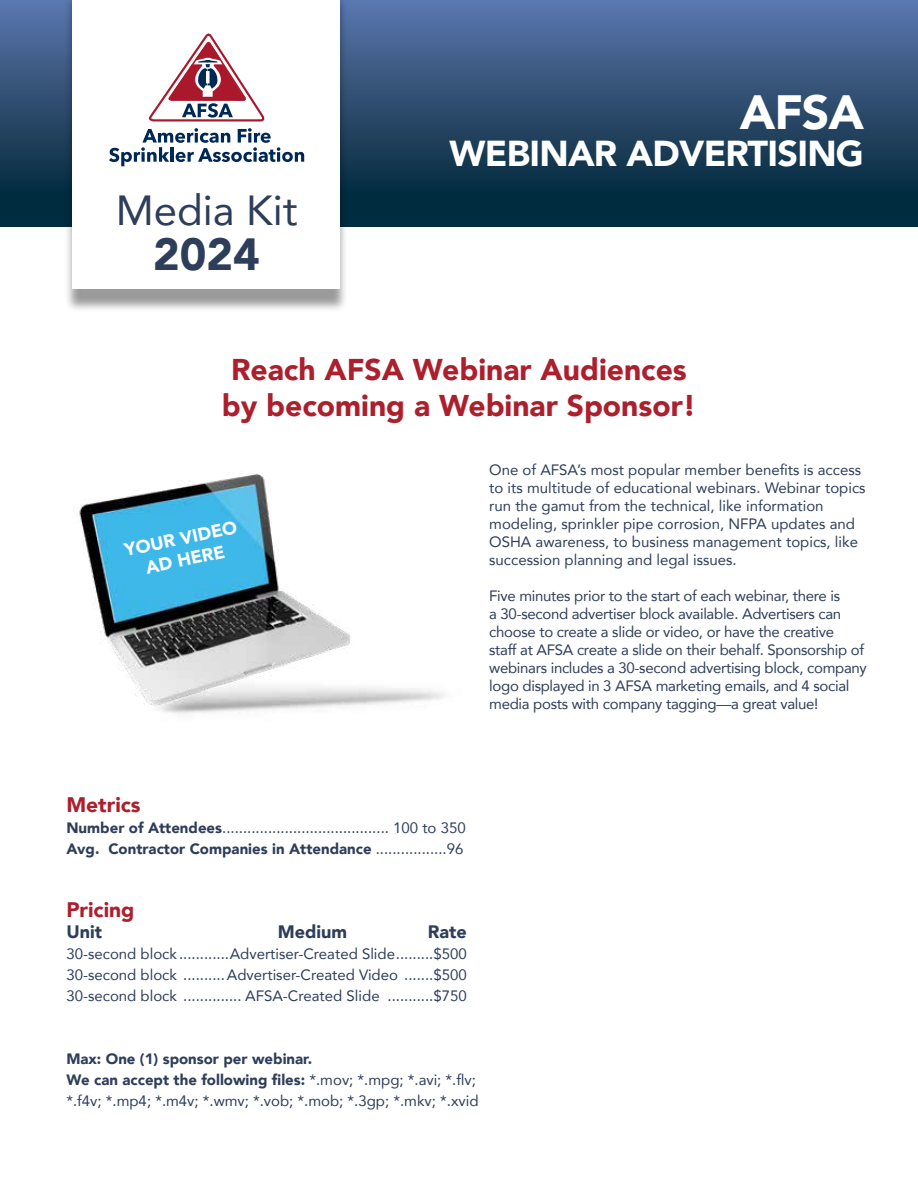
<style>
.page{position:relative;width:918px;height:1188px;background:#fff}
.page>*{position:absolute;margin:0;border:0;box-sizing:border-box;transform-origin:0 0}
.t1{font:900 48px "Avenir";color:#fff}
.t2{font:900 45px "Avenir";color:#2e3e5a}
.t3{font:42px "Avenir";color:#2e3e5a}
.t4{font:900 36px "Avenir";letter-spacing:-.02em;color:#fff}
.t5{font:900 30px/36px "Avenir";color:#ac1f2d;text-align:center}
.t6{font:900 21px "Avenir";color:#ac1f2d}
.t7{font:900 18px/21.6px "Avenir";color:#fff;text-align:center}
.t8{font:900 18px "Avenir";color:#2e3e5a}
.t9{font:15px/21px "Avenir";color:#2e3e5a}
.t10{font:15px/18px "Avenir";letter-spacing:-.02em;color:#2e3e5a}
.s1{font-weight:900}
</style>
<div class="page">
<div style="left:0;top:0;width:918px;height:227px;background:linear-gradient(to bottom,#5c75ab,#002230)"></div>
<div style="left:64px;top:0;width:285px;height:313px;background:#000;opacity:.4"></div>
<div style="left:72px;top:0;width:268px;height:289px;background:#fff"></div>
<svg style="left:109px;top:33px;width:195px;height:133px"></svg>
<img style="left:73px;top:472px;width:372px;height:242px">
<h3 class="t3" style="left:116px;top:177px;width:184px">Media Kit</h3>
<h2 class="t2" style="left:153px;top:216px;width:108px">2024</h2>
<h1 class="t1" style="left:740px;top:71px;width:126px">AFSA</h1>
<h3 class="t4" style="left:450px;top:123px;width:416px">WEBINAR ADVERTISING</h3>
<h3 class="t5" style="left:222px;top:350px;width:476px">Reach AFSA Webinar Audiences by becoming a Webinar Sponsor!</h3>
<p class="t7" style="left:122px;top:539px;width:116px;rotate:-12deg">YOUR VIDEO<br>AD HERE</p>
<p class="t9" style="left:489px;top:460px;width:378px;line-height:18px">One of AFSA’s most popular member benefits is access to its multitude of educational webinars. Webinar topics run the gamut from the technical, like information modeling, sprinkler pipe corrosion, NFPA updates and OSHA awareness, to business management topics, like succession planning and legal issues.</p>
<p class="t10" style="left:489px;top:586px;width:379px">Five minutes prior to the start of each webinar, there is<br>a 30-second advertiser block available. Advertisers can choose to create a slide or video, or have the creative<br>staff at AFSA create a slide on their behalf. Sponsorship of webinars includes a 30-second advertising block, company logo displayed in 3 AFSA marketing emails, and 4 social media posts with company tagging—a great value!</p>
<h3 class="t6" style="left:66px;top:786px;width:76px">Metrics</h3>
<p class="t9" style="left:66px;top:816px;width:401px"><span class="s1">Number of Attendees</span>........................................ 100 to 350<br><span class="s1">Avg. Contractor Companies in Attendance</span> .................96</p>
<h3 class="t6" style="left:66px;top:891px;width:70px">Pricing</h3>
<p class="t8" style="left:66px;top:916px;width:37px">Unit</p>
<p class="t8" style="left:278px;top:916px;width:71px">Medium</p>
<p class="t8" style="left:428px;top:916px;width:40px">Rate</p>
<p class="t9" style="left:66px;top:942px;width:402px;text-align:justify">30-second block ............Advertiser-Created Slide.........$500<br>30-second block ..........Advertiser-Created Video .......$500<br>30-second block .............. AFSA-Created Slide ...........$750</p>
<p class="t9" style="left:66px;top:1047px;width:414px"><span class="s1">Max: One (1) sponsor per webinar.<br>We can accept the following files:</span> *.mov; *.mpg; *.avi; *.flv; *.f4v; *.mp4; *.m4v; *.wmv; *.vob; *.mob; *.3gp; *.mkv; *.xvid</p>
</div>
